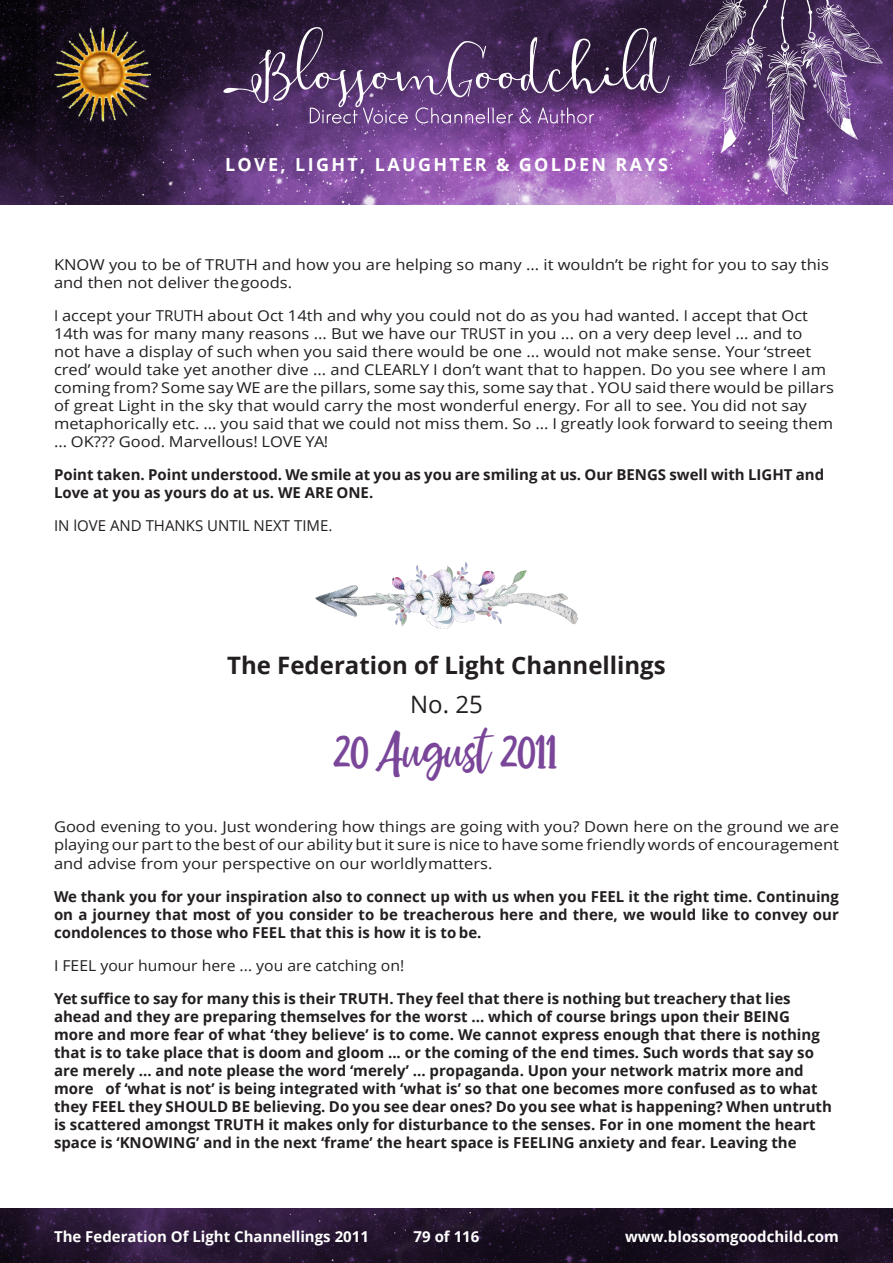
<style>
.page{position:relative;width:893px;height:1263px;background:#fff}
.page>*{position:absolute;margin:0;border:0;box-sizing:border-box;transform-origin:0 0}
.Headings{font:45px "bhatoshine";color:#7a4699}
.t1{font:700 24px "Open Sans";color:#231f20}
.t2{font:24px "Open Sans";color:#231f20}
.t3{font:700 18px "Open Sans";letter-spacing:.13em;color:#fff}
.Body_Text{font:700 15px/18px "Open Sans";color:#231f20}
.Body_Text-2{font:15px/18px "Open Sans";color:#231f20}
.Body_Text-3{font:15px/18px "Open Sans";color:#231f20;scale:1.1 1}
.t4{font:700 15px "Open Sans";color:#fff}
.Body_Text-4{font:15px "Open Sans";color:#231f20;scale:1.05 1}
</style>
<div class="page">
<img style="left:0;top:0;width:893px;height:205px">
<svg style="left:223px;top:27px;width:447px;height:97px;background:#5a3f6c"></svg>
<img style="left:54px;top:27px;width:97px;height:97px">
<svg style="left:689px;top:0;width:194px;height:195px;background:#74528a"></svg>
<img style="left:0;top:1209px;width:893px;height:54px">
<img style="left:316px;top:562px;width:261px;height:67px">
<p class="t3" style="left:225px;top:152px;width:444px">LOVE, LIGHT, LAUGHTER &amp; GOLDEN RAYS</p>
<p class="Body_Text-3" style="left:54px;top:255px;width:706px">KNOW you to be of TRUTH and how you are helping so many ... it wouldn’t be right for you to say this and then not deliver the goods.</p>
<p class="Body_Text-2" style="left:54px;top:306px;width:781px">I accept your TRUTH about Oct 14th and why you could not do as you had wanted. I accept that Oct 14th was for many many reasons ... But we have our TRUST in you ... on a very deep level ... and to<br>not have a display of such when you said there would be one ... would not make sense. Your ‘street cred’ would take yet another dive ... and CLEARLY I don’t want that to happen. Do you see where I am coming from? Some say WE are the pillars, some say this, some say that . YOU said there would be pillars of great Light in the sky that would carry the most wonderful energy. For all to see. You did not say metaphorically etc. ... you said that we could not miss them. So ... I greatly look forward to seeing them ... OK??? Good. Marvellous! LOVE YA!</p>
<p class="Body_Text" style="left:54px;top:465px;width:772px">Point taken. Point understood. We smile at you as you are smiling at us. Our BENGS swell with LIGHT and<br>Love at you as yours do at us. WE ARE ONE.</p>
<p class="Body_Text-2" style="left:54px;top:516px;width:280px">IN lOVE AND THANKS UNTIL NEXT TIME.</p>
<p class="t1" style="left:227px;top:648px;width:440px">The Federation of Light Channellings</p>
<p class="t2" style="left:410px;top:688px;width:74px">No. 25</p>
<p class="Headings" style="left:334px;top:717px;width:226px">20 August 2011</p>
<p class="Body_Text-3" style="left:54px;top:818px;width:715px;text-align:justify">Good evening to you. Just wondering how things are going with you? Down here on the ground we are playing our part to the best of our ability but it sure is nice to have some friendly words of encouragement and advise from your perspective on our worldly matters.</p>
<p class="Body_Text" style="left:54px;top:887px;width:786px;text-align:justify">We thank you for your inspiration also to connect up with us when you FEEL it the right time. Continuing on a journey that most of you consider to be treacherous here and there, we would like to convey our condolences to those who FEEL that this is how it is to be.</p>
<p class="Body_Text-4" style="left:54px;top:955px;width:335px">I FEEL your humour here ... you are catching on!</p>
<p class="Body_Text" style="left:54px;top:989px;width:779px">Yet suffice to say for many this is their TRUTH. They feel that there is nothing but treachery that lies ahead and they are preparing themselves for the worst ... which of course brings upon their BEING more and more fear of what ‘they believe’ is to come. We cannot express enough that there is nothing that is to take place that is doom and gloom ... or the coming of the end times. Such words that say so are merely ... and note please the word ‘merely’ ... propaganda. Upon your network matrix more and more of ‘what is not’ is being integrated with ‘what is’ so that one becomes more confused as to what they FEEL they SHOULD BE believing. Do you see dear ones? Do you see what is happening? When untruth is scattered amongst TRUTH it makes only for disturbance to the senses. For in one moment the heart space is ‘KNOWING’ and in the next ‘frame’ the heart space is FEELING anxiety and fear. Leaving the</p>
<p class="t4" style="left:54px;top:1226px;width:316px">The Federation Of Light Channellings 2011</p>
<p class="t4" style="left:414px;top:1226px;width:67px">79 of 116</p>
<p class="t4" style="left:625px;top:1226px;width:215px">www.blossomgoodchild.com</p>
</div>
